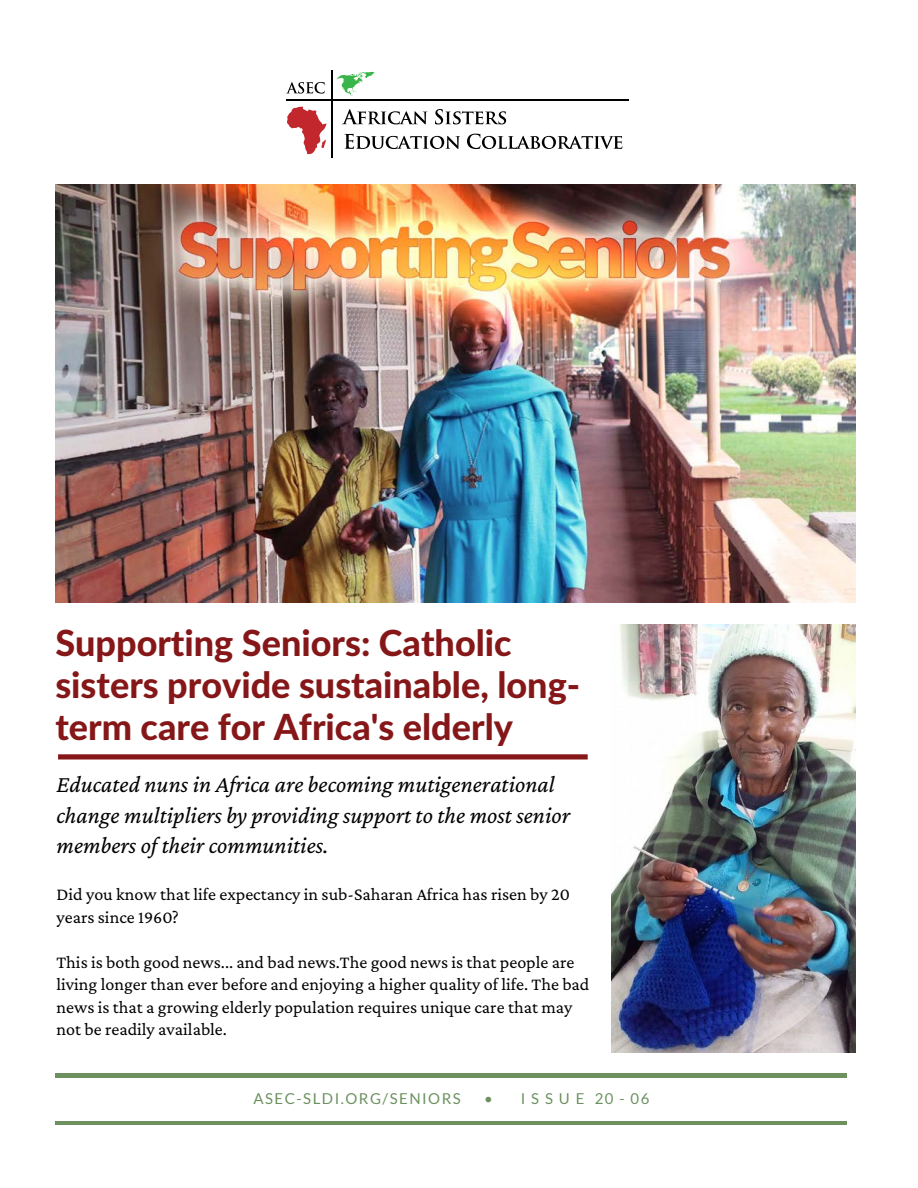
<style>
.page{position:relative;width:918px;height:1188px;background:#fff}
.page>*{position:absolute;margin:0;border:0;box-sizing:border-box;transform-origin:0 0}
.t1{font:800 36px/42.3px "Lato Latin";color:#851719}
.t2{font:italic 24px/30.3px "Crimson Pro";color:#000}
.t3{font:18px/22.5px "Crimson Pro";color:#000}
.t4{font:15px "Lato";letter-spacing:.1em;color:#6c915e}
.t5{font:15px "Lato";letter-spacing:.395em;color:#6c915e}
</style>
<div class="page">
<hr style="left:55px;top:1074px;width:792px;height:3px;background:#6c915e">
<hr style="left:55px;top:1122px;width:792px;height:3px;background:#6c915e">
<svg style="left:287px;top:107px;width:39px;height:47px"></svg>
<svg style="left:336px;top:72px;width:39px;height:24px"></svg>
<svg style="left:286px;top:82px;width:39px;height:12px"></svg>
<svg style="left:342px;top:109px;width:85px;height:15px"></svg>
<svg style="left:435px;top:109px;width:71px;height:15px"></svg>
<svg style="left:344px;top:134px;width:116px;height:15px"></svg>
<svg style="left:467px;top:134px;width:155px;height:15px"></svg>
<hr style="left:287px;top:100px;width:342px;height:1px;background:#000">
<hr style="left:331px;top:70px;width:2px;height:87px;background:#000">
<img style="left:55px;top:184px;width:800px;height:419px">
<svg style="left:58px;top:754px;width:530px;height:6px;background:#953537"></svg>
<img style="left:611px;top:624px;width:244px;height:429px">
<h1 class="t1" style="left:55px;top:624px;width:526px">Supporting Seniors: Catholic sisters provide sustainable, long&shy;term care for Africa's elderly</h1>
<h2 class="t2" style="left:57px;top:769px;width:515px">Educated nuns in Africa are becoming mutigenerational change multipliers by providing support to the most senior members of their communities.</h2>
<p class="t3" style="left:57px;top:883px;width:515px">Did you know that life expectancy in sub-Saharan Africa has risen by 20 years since 1960?</p>
<p class="t3" style="left:57px;top:950px;width:534px">This is both good news... and bad news.The good news is that people are living longer than ever before and enjoying a higher quality of life. The bad news is that a growing elderly population requires unique care that may not be readily available.</p>
<p class="t4" style="left:253px;top:1091px;width:209px">ASEC-SLDI.ORG/SENIORS</p>
<p class="t5" style="left:484px;top:1091px;width:167px">• ISSUE 20-06</p>
</div>
